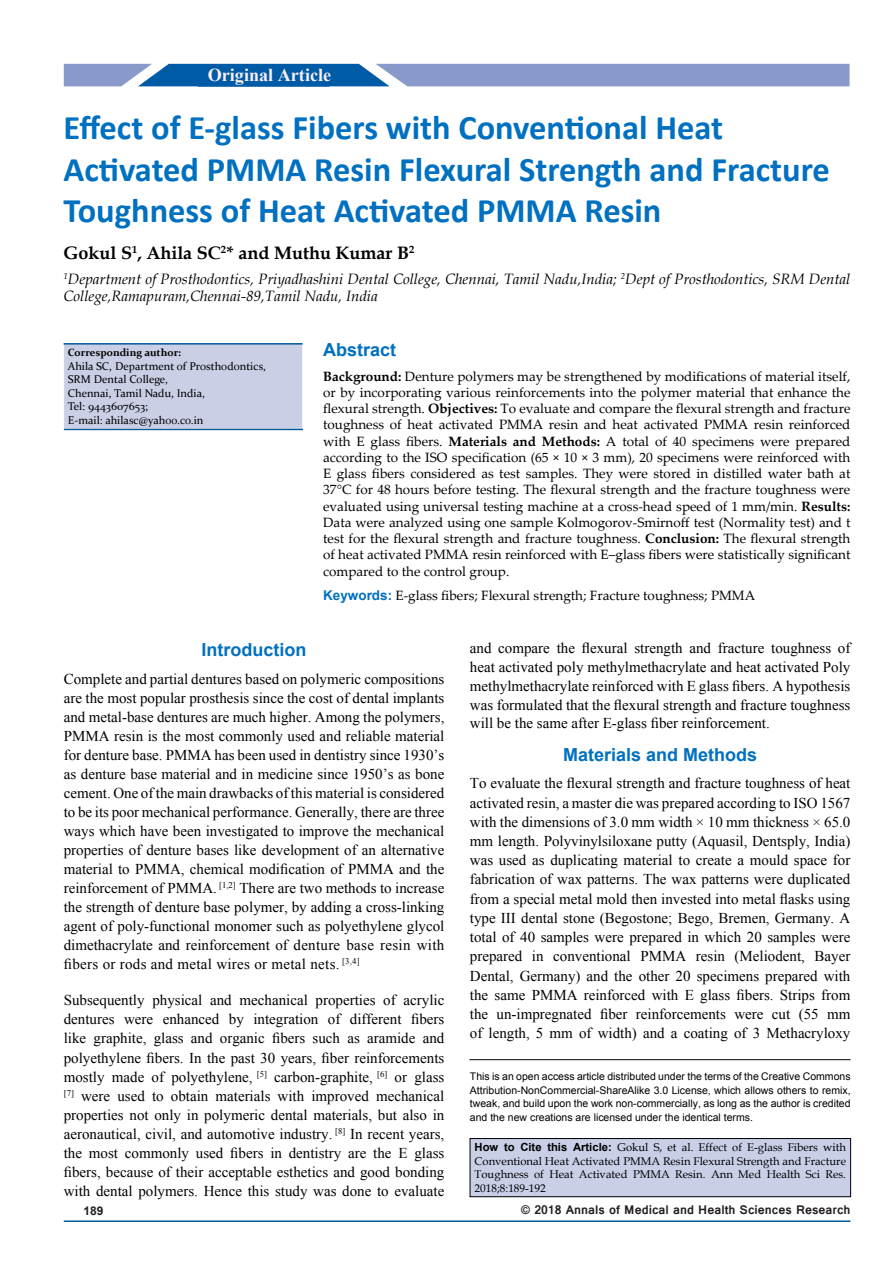
<style>
.page{position:relative;width:893px;height:1263px;background:#fff}
.page>*{position:absolute;margin:0;border:0;box-sizing:border-box;transform-origin:0 0}
.t1{font:700 34.5px/41.4px "Calibri";color:#0070c0}
.t2{font:700 18.75px "Times New Roman";color:#fff}
.t3{font:700 18.15px "Times New Roman";color:#f9eff6}
.t4{font:700 18px "Arial";color:#0070c0}
.t5{font:700 18px "Book Antiqua";color:#000}
.t6{font:15px/19px "Times New Roman";color:#000;text-align:justify}
.t7{font:italic 15px/16.5px "Book Antiqua";color:#000}
.t8{font:13.5px/16.2px "Palatino Linotype";color:#000;text-align:justify}
.t9{font:700 13.5px "Vrinda";color:#231f20}
.t10{font:700 12px "Arial";color:#231f20}
.t11{font:11.25px/13.5px "Book Antiqua";color:#000;text-align:justify}
.t12{font:11.25px/13.5px "Constantia";color:#000}
.t13{font:10.5px/13.5px "Arial";color:#000;text-align:justify}
.t14{font:700 10.5px "Constantia";color:#000}
.s1{font-weight:700}
.s2{font-family:"Arial";font-weight:700;color:#0070c0}
.s3{font-family:"Arial";font-weight:700}
</style>
<div class="page">
<hr style="left:64px;top:1220px;width:786px;height:2px;background:#005a96">
<svg style="left:64px;top:64px;width:785px;height:22px;background:#7a95c7"></svg>
<div style="left:198px;top:65px;width:131px;height:22px;background:#005ba6;border:2px solid #005ba6"></div>
<div style="left:470px;top:1138px;width:381px;height:59px;background:#c9cfe7"></div>
<div style="left:470px;top:1138px;width:381px;height:59px;border:1px solid #000"></div>
<hr style="left:469px;top:1059px;width:382px;height:1px;background:#000">
<div style="left:64px;top:343px;width:239px;height:86px;background:#cacfe6"></div>
<div style="left:64px;top:343px;width:239px;height:86px;border:1px solid #fff"></div>
<hr style="left:64px;top:429px;width:239px;height:1px;background:#005a96">
<hr style="left:64px;top:343px;width:239px;height:2px;background:#005a96">
<p class="t2" style="left:201px;top:61px;width:129px">Original Article</p>
<p class="t3" style="left:208px;top:62px;width:125px">Original Article</p>
<h1 class="t1" style="left:64px;top:107px;width:768px">Effect of E-glass Fibers with Conventional Heat<br>Activated PMMA Resin Flexural Strength and Fracture<br>Toughness of Heat Activated PMMA Resin</h1>
<p class="t5" style="left:64px;top:241px;width:352px">Gokul S<sup>1</sup>, Ahila SC<sup>2</sup>* and Muthu Kumar B<sup>2</sup></p>
<p class="t7" style="left:64px;top:270px;width:788px"><sup>1</sup>Department of Prosthodontics, Priyadhashini Dental College, Chennai, Tamil Nadu,India; <sup>2</sup>Dept of Prosthodontics, SRM Dental<br>College,Ramapuram,Chennai-89,Tamil Nadu, India</p>
<p class="t14" style="left:68px;top:345px;width:115px">Corresponding author:</p>
<p class="t12" style="left:68px;top:358px;width:200px">Ahila SC, Department of Prosthodontics,<br>SRM Dental College,<br>Chennai, Tamil Nadu, India,<br>Tel: 9443607653;<br>E-mail: ahilasc@yahoo.co.in</p>
<p class="t4" style="left:323px;top:338px;width:75px">Abstract</p>
<p class="t8" style="left:323px;top:368px;width:529px"><span class="s1">Background:</span> Denture polymers may be strengthened by modifications of material itself, or by incorporating various reinforcements into the polymer material that enhance the flexural strength. <span class="s1">Objectives:</span> To evaluate and compare the flexural strength and fracture toughness of heat activated PMMA resin and heat activated PMMA resin reinforced with E glass fibers. <span class="s1">Materials and Methods:</span> A total of 40 specimens were prepared according to the ISO specification (65 × 10 × 3 mm), 20 specimens were reinforced with E glass fibers considered as test samples. They were stored in distilled water bath at 37°C for 48 hours before testing. The flexural strength and the fracture toughness were evaluated using universal testing machine at a cross-head speed of 1 mm/min. <span class="s1">Results:<br></span>Data were analyzed using one sample Kolmogorov-Smirnoff test (Normality test) and t test for the flexural strength and fracture toughness. <span class="s1">Conclusion:</span> The flexural strength of heat activated PMMA resin reinforced with E–glass fibers were statistically significant compared to the control group.</p>
<p class="t8" style="left:323px;top:587px;width:434px"><span class="s2">Keywords:</span> E-glass fibers; Flexural strength; Fracture toughness; PMMA</p>
<p class="t4" style="left:202px;top:638px;width:106px">Introduction</p>
<p class="t6" style="left:64px;top:669px;width:382px">Complete and partial dentures based on polymeric compositions are the most popular prosthesis since the cost of dental implants and metal-base dentures are much higher. Among the polymers, PMMA resin is the most commonly used and reliable material for denture base. PMMA has been used in dentistry since 1930’s as denture base material and in medicine since 1950’s as bone cement. One of the main drawbacks of this material is considered to be its poor mechanical performance. Generally, there are three ways which have been investigated to improve the mechanical properties of denture bases like development of an alternative material to PMMA, chemical modification of PMMA and the reinforcement of PMMA. <sup>[1,2]</sup> There are two methods to increase the strength of denture base polymer, by adding a cross-linking agent of poly-functional monomer such as polyethylene glycol dimethacrylate and reinforcement of denture base resin with fibers or rods and metal wires or metal nets. <sup>[3,4]</sup></p>
<p class="t6" style="left:64px;top:990px;width:382px">Subsequently physical and mechanical properties of acrylic dentures were enhanced by integration of different fibers like graphite, glass and organic fibers such as aramide and polyethylene fibers. In the past 30 years, fiber reinforcements mostly made of polyethylene, <sup>[5]</sup> carbon-graphite, <sup>[6]</sup> or glass <sup>[7]</sup> were used to obtain materials with improved mechanical properties not only in polymeric dental materials, but also in aeronautical, civil, and automotive industry. <sup>[8]</sup> In recent years, the most commonly used fibers in dentistry are the E glass fibers, because of their acceptable esthetics and good bonding with dental polymers. Hence this study was done to evaluate</p>
<p class="t6" style="left:470px;top:639px;width:382px">and compare the flexural strength and fracture toughness of heat activated poly methylmethacrylate and heat activated Poly methylmethacrylate reinforced with E glass fibers. A hypothesis was formulated that the flexural strength and fracture toughness will be the same after E-glass fiber reinforcement.</p>
<p class="t4" style="left:563px;top:742px;width:196px">Materials and Methods</p>
<p class="t6" style="left:470px;top:774px;width:382px">To evaluate the flexural strength and fracture toughness of heat activated resin, a master die was prepared according to ISO 1567 with the dimensions of 3.0 mm width × 10 mm thickness × 65.0 mm length. Polyvinylsiloxane putty (Aquasil, Dentsply, India) was used as duplicating material to create a mould space for fabrication of wax patterns. The wax patterns were duplicated from a special metal mold then invested into metal flasks using type III dental stone (Begostone; Bego, Bremen, Germany. A total of 40 samples were prepared in which 20 samples were prepared in conventional PMMA resin (Meliodent, Bayer Dental, Germany) and the other 20 specimens prepared with the same PMMA reinforced with E glass fibers. Strips from the un-impregnated fiber reinforcements were cut (55 mm of length, 5 mm of width) and a coating of 3 Methacryloxy</p>
<p class="t13" style="left:470px;top:1070px;width:382px">This is an open access article distributed under the terms of the Creative Commons Attribution‑NonCommercial‑ShareAlike 3.0 License, which allows others to remix, tweak, and build upon the work non‑commercially, as long as the author is credited and the new creations are licensed under the identical terms.</p>
<p class="t11" style="left:475px;top:1140px;width:373px"><span class="s3">How to Cite this Article:</span> Gokul S, et al. Effect of E-glass Fibers with Conventional Heat Activated PMMA Resin Flexural Strength and Fracture Toughness of Heat Activated PMMA Resin. Ann Med Health Sci Res.<br>2018;8:189-192</p>
<p class="t10" style="left:83px;top:1203px;width:22px">189</p>
<p class="t9" style="left:521px;top:1201px;width:331px">© 2018 Annals of Medical and Health Sciences Research</p>
</div>
